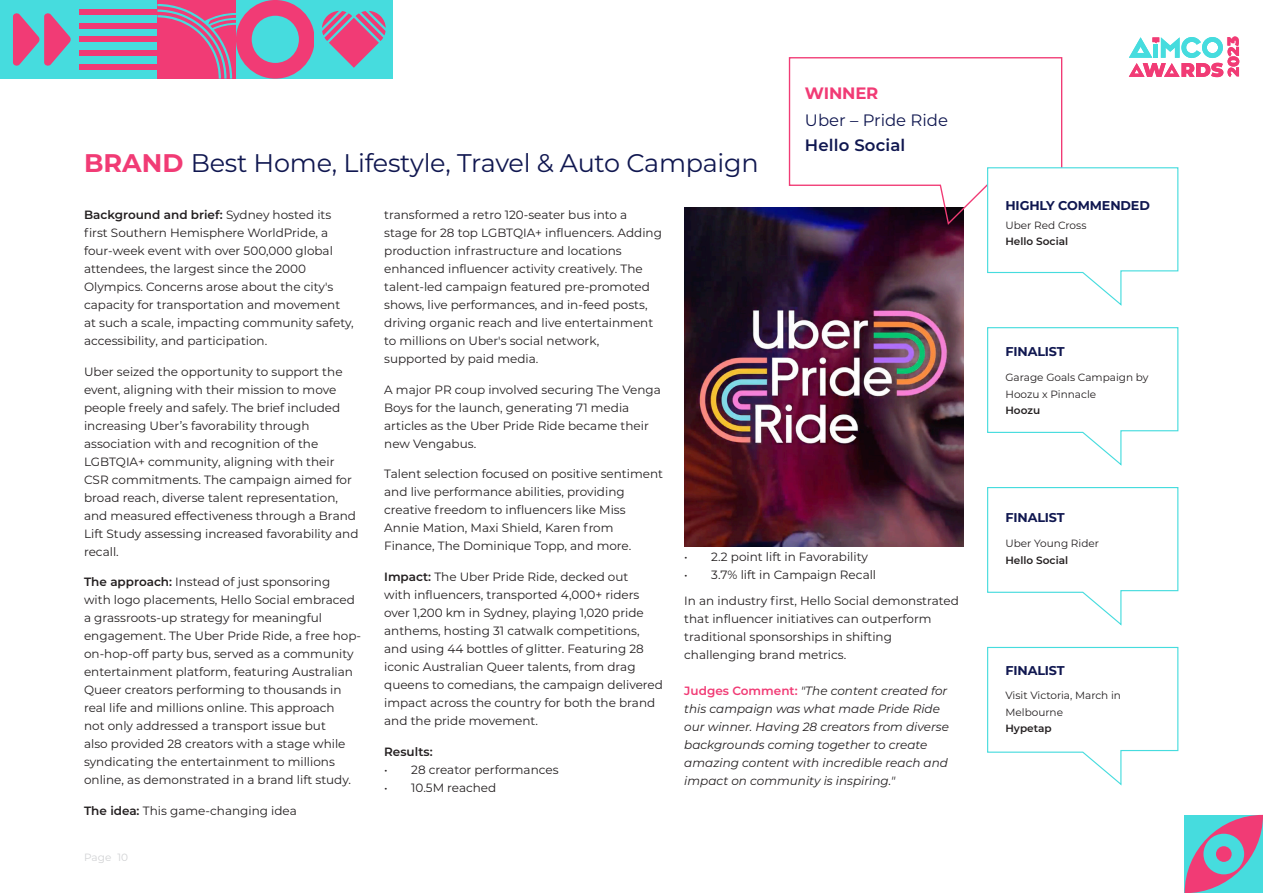
<style>
.page{position:relative;width:1263px;height:893px;background:#fff}
.page>*{position:absolute;margin:0;border:0;box-sizing:border-box;transform-origin:0 0}
.Paragraph_Style_1{font:25.5px "Montserrat";letter-spacing:-.01em;color:#101750}
.t1{font:16.5px "Montserrat";color:#101750}
.t2{font:600 16.5px "Montserrat";letter-spacing:.01em;color:#101750}
.Paragraph_Style_2{font:700 16.5px "Montserrat";letter-spacing:-.01em;color:#f13b75}
.t3{font:900 16.05px "Montserrat";color:#f13b75}
.Paragraph_Style_2-2{font:700 12.75px "Montserrat";letter-spacing:-.01em;color:#101750}
.Paragraph_Style_3{font:12px/18px "Montserrat";color:#231f20}
.Paragraph_Style_3-2{font:italic 12px/18px "Montserrat";color:#231f20}
.Paragraph_Style_3-3{font:600 12px "Montserrat";color:#231f20}
.t4{font:10.5px/16.5px "Montserrat";color:#231f20}
.t5{font:600 10.5px "Montserrat";color:#231f20}
.t6{font:10.5px "Montserrat";letter-spacing:.01em;color:#d1d2d4}
.s1{font-weight:700;color:#f13b75}
.s2{font-weight:600}
.s3{font-weight:600;font-style:normal;color:#f13b75}
</style>
<div class="page">
<svg style="left:987px;top:327px;width:192px;height:139px"></svg>
<img style="left:684px;top:207px;width:279px;height:339px">
<svg style="left:987px;top:487px;width:192px;height:139px"></svg>
<svg style="left:788px;top:57px;width:275px;height:169px"></svg>
<svg style="left:986px;top:167px;width:193px;height:139px"></svg>
<svg style="left:987px;top:646px;width:192px;height:140px"></svg>
<svg style="left:1129px;top:37px;width:110px;height:40px"></svg>
<div style="left:79px;top:0;width:79px;height:79px;background:#46dcde"></div>
<div style="left:79px;top:9px;width:79px;height:6px;background:#f13b75"></div>
<div style="left:79px;top:23px;width:79px;height:6px;background:#f13b75"></div>
<div style="left:79px;top:37px;width:79px;height:5px;background:#f13b75"></div>
<div style="left:79px;top:50px;width:79px;height:6px;background:#f13b75"></div>
<div style="left:79px;top:64px;width:79px;height:6px;background:#f13b75"></div>
<svg style="left:157px;top:0;width:157px;height:79px;background:#ba6e96"></svg>
<div style="left:0;top:0;width:79px;height:79px;background:#46dcde"></div>
<svg style="left:13px;top:13px;width:58px;height:53px"></svg>
<div style="left:314px;top:0;width:79px;height:79px;background:#46dcde"></div>
<svg style="left:322px;top:11px;width:64px;height:57px"></svg>
<svg style="left:1184px;top:815px;width:79px;height:78px;background:#9293ae"></svg>
<div style="left:1203px;top:834px;width:41px;height:40px;background:#46dcde;border-radius:50%"></div>
<div style="left:1216px;top:846px;width:15px;height:16px;background:#f13b75;border-radius:50%"></div>
<p class="Paragraph_Style_1" style="left:84px;top:145px;width:676px"><span class="s1">BRAND</span> Best Home, Lifestyle, Travel &amp; Auto Campaign</p>
<p class="Paragraph_Style_2" style="left:805px;top:82px;width:75px">WINNER</p>
<p class="t1" style="left:805px;top:109px;width:145px">Uber – Pride Ride</p>
<p class="t2" style="left:805px;top:134px;width:102px">Hello Social</p>
<p class="Paragraph_Style_3" style="left:84px;top:205px;width:271px"><span class="s2">Background and brief:</span> Sydney hosted its first Southern Hemisphere WorldPride, a four-week event with over 500,000 global attendees, the largest since the 2000<br>Olympics. Concerns arose about the city's capacity for transportation and movement at such a scale, impacting community safety, accessibility, and participation.</p>
<p class="Paragraph_Style_3" style="left:84px;top:362px;width:276px">Uber seized the opportunity to support the event, aligning with their mission to move people freely and safely. The brief included increasing Uber’s favorability through association with and recognition of the LGBTQIA+ community, aligning with their CSR commitments. The campaign aimed for broad reach, diverse talent representation, and measured effectiveness through a Brand Lift Study assessing increased favorability and recall.</p>
<p class="Paragraph_Style_3" style="left:84px;top:573px;width:279px"><span class="s2">The approach:</span> Instead of just sponsoring<br>with logo placements, Hello Social embraced a grassroots-up strategy for meaningful engagement. The Uber Pride Ride, a free hop&shy;on-hop-off party bus, served as a community entertainment platform, featuring Australian Queer creators performing to thousands in real life and millions online. This approach<br>not only addressed a transport issue but<br>also provided 28 creators with a stage while syndicating the entertainment to millions online, as demonstrated in a brand lift study.</p>
<p class="Paragraph_Style_3" style="left:84px;top:801px;width:214px"><span class="s2">The idea:</span> This game-changing idea</p>
<p class="t6" style="left:84px;top:850px;width:46px">Page 10</p>
<p class="Paragraph_Style_3" style="left:384px;top:205px;width:279px">transformed a retro 120-seater bus into a stage for 28 top LGBTQIA+ influencers. Adding production infrastructure and locations enhanced influencer activity creatively. The talent-led campaign featured pre-promoted shows, live performances, and in-feed posts, driving organic reach and live entertainment to millions on Uber's social network, supported by paid media.</p>
<p class="Paragraph_Style_3" style="left:384px;top:380px;width:278px">A major PR coup involved securing The Venga Boys for the launch, generating 71 media articles as the Uber Pride Ride became their new Vengabus.</p>
<p class="Paragraph_Style_3" style="left:384px;top:465px;width:280px">Talent selection focused on positive sentiment and live performance abilities, providing creative freedom to influencers like Miss Annie Mation, Maxi Shield, Karen from Finance, The Dominique Topp, and more.</p>
<p class="Paragraph_Style_3" style="left:384px;top:567px;width:280px"><span class="s2">Impact:</span> The Uber Pride Ride, decked out<br>with influencers, transported 4,000+ riders over 1,200 km in Sydney, playing 1,020 pride anthems, hosting 31 catwalk competitions, and using 44 bottles of glitter. Featuring 28 iconic Australian Queer talents, from drag queens to comedians, the campaign delivered impact across the country for both the brand and the pride movement.</p>
<p class="Paragraph_Style_3-3" style="left:384px;top:743px;width:50px">Results:</p>
<p class="Paragraph_Style_3" style="left:384px;top:760px;width:176px">• 28 creator performances</p>
<p class="Paragraph_Style_3" style="left:384px;top:778px;width:114px">• 10.5M reached</p>
<p class="Paragraph_Style_3" style="left:684px;top:547px;width:185px">• 2.2 point lift in Favorability</p>
<p class="Paragraph_Style_3" style="left:684px;top:565px;width:193px">• 3.7% lift in Campaign Recall</p>
<p class="Paragraph_Style_3" style="left:684px;top:592px;width:276px">In an industry first, Hello Social demonstrated that influencer initiatives can outperform traditional sponsorships in shifting challenging brand metrics.</p>
<p class="Paragraph_Style_3-2" style="left:684px;top:682px;width:266px"><span class="s3">Judges Comment:</span> "The content created for this campaign was what made Pride Ride our winner. Having 28 creators from diverse backgrounds coming together to create amazing content with incredible reach and impact on community is inspiring."</p>
<p class="Paragraph_Style_2-2" style="left:1005px;top:196px;width:146px">HIGHLY COMMENDED</p>
<p class="t4" style="left:1005px;top:216px;width:83px">Uber Red Cross</p>
<p class="t5" style="left:1005px;top:234px;width:64px">Hello Social</p>
<p class="Paragraph_Style_2-2" style="left:1005px;top:343px;width:61px">FINALIST</p>
<p class="t4" style="left:1005px;top:369px;width:145px">Garage Goals Campaign by<br>Hoozu x Pinnacle</p>
<p class="t5" style="left:1005px;top:403px;width:36px">Hoozu</p>
<p class="Paragraph_Style_2-2" style="left:1005px;top:509px;width:61px">FINALIST</p>
<p class="t4" style="left:1005px;top:535px;width:95px">Uber Young Rider</p>
<p class="t5" style="left:1005px;top:552px;width:64px">Hello Social</p>
<p class="Paragraph_Style_2-2" style="left:1005px;top:661px;width:61px">FINALIST</p>
<p class="t4" style="left:1005px;top:687px;width:117px">Visit Victoria, March in<br>Melbourne</p>
<p class="t5" style="left:1005px;top:721px;width:48px">Hypetap</p>
<h3 class="t3" style="left:1221px;top:46px;width:12px;rotate:-90deg">3</h3>
</div>
